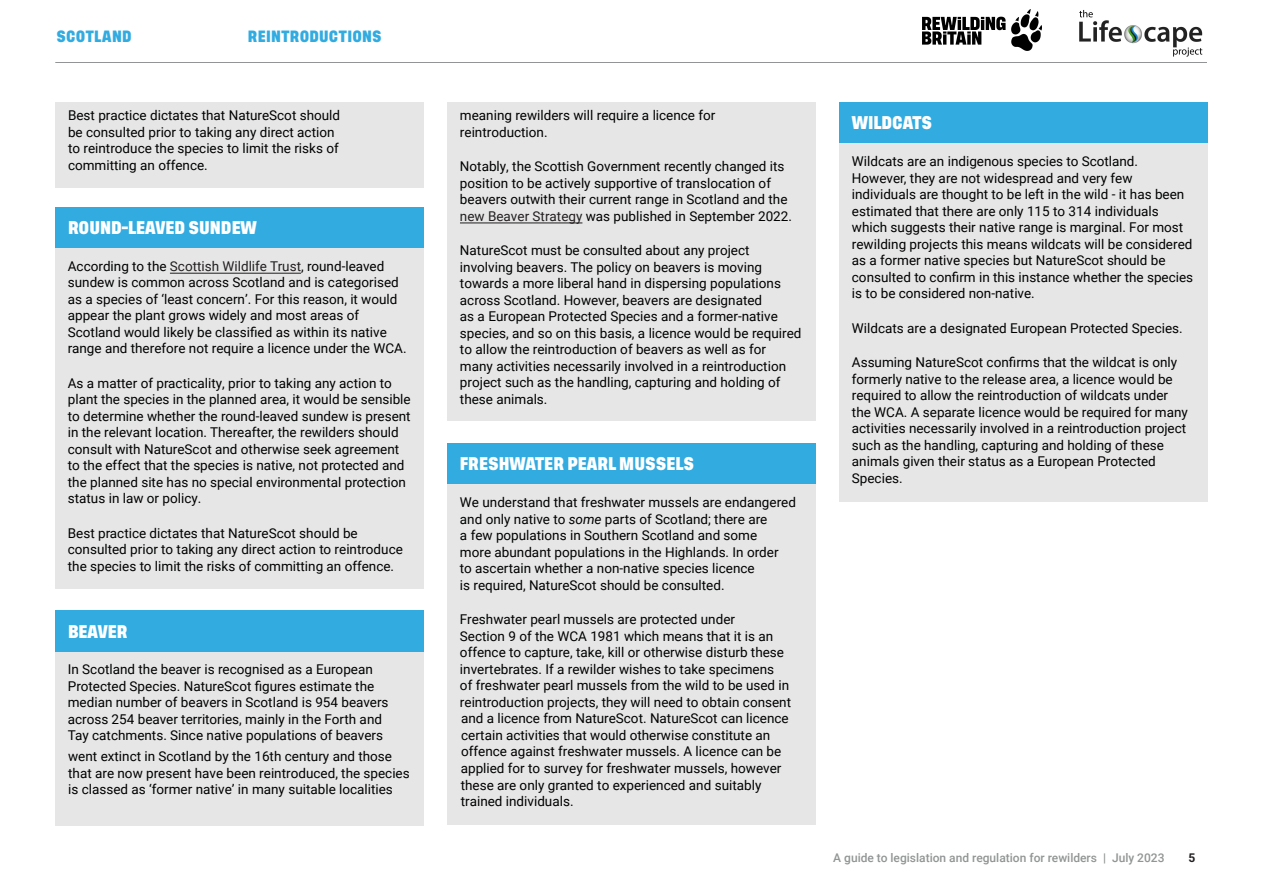
<style>
.page{position:relative;width:1263px;height:893px;background:#fff}
.page>*{position:absolute;margin:0;border:0;box-sizing:border-box;transform-origin:0 0}
.t1{font:13.5px/16.5px "Roboto";color:#000001}
.t2{font:600 13.5px "Tusker Grotesk 7600";color:#fff}
.t3{font:500 12px "Roboto";color:#929595}
.t4{font:600 12px "Tusker Grotesk 7600";letter-spacing:.02em;color:#32abe1}
.t5{font:600 12px "Tusker Grotesk 7600";letter-spacing:.04em;color:#32abe1}
.t6{font:700 12px "Roboto";color:#231f20}
.s1{color:#231f20}
.s2{font-style:italic}
</style>
<div class="page">
<hr style="left:55px;top:62px;width:1152px;height:1px;background:#929595">
<div style="left:55px;top:102px;width:369px;height:86px;background:#e5e6e5"></div>
<div style="left:55px;top:207px;width:369px;height:42px;background:#32abe1"></div>
<div style="left:55px;top:249px;width:369px;height:340px;background:#e5e6e5"></div>
<hr style="left:170px;top:273px;width:131px;height:1px;background:#231f20">
<div style="left:55px;top:611px;width:369px;height:41px;background:#32abe1"></div>
<div style="left:55px;top:652px;width:369px;height:174px;background:#e5e6e5"></div>
<div style="left:447px;top:102px;width:369px;height:319px;background:#e5e6e5"></div>
<hr style="left:460px;top:223px;width:122px;height:1px;background:#231f20">
<div style="left:447px;top:443px;width:369px;height:42px;background:#32abe1"></div>
<div style="left:447px;top:485px;width:369px;height:340px;background:#e5e6e5"></div>
<div style="left:839px;top:102px;width:369px;height:42px;background:#32abe1"></div>
<div style="left:839px;top:144px;width:369px;height:358px;background:#e5e6e5"></div>
<img style="left:923px;top:9px;width:118px;height:42px">
<img style="left:1079px;top:10px;width:124px;height:47px">
<p class="t5" style="left:56px;top:29px;width:77px">SCOTLAND</p>
<p class="t4" style="left:248px;top:29px;width:135px">REINTRODUCTIONS</p>
<p class="t1" style="left:68px;top:107px;width:274px">Best practice dictates that NatureScot should be consulted prior to taking any direct action to reintroduce the species to limit the risks of committing an offence.</p>
<p class="t2" style="left:68px;top:220px;width:190px">ROUND-LEAVED SUNDEW</p>
<p class="t1" style="left:68px;top:257px;width:340px">According to the <span class="s1">Scottish Wildlife Trust</span>, round-leaved sundew is common across Scotland and is categorised as a species of ‘least concern’. For this reason, it would appear the plant grows widely and most areas of Scotland would likely be classified as within its native range and therefore not require a licence under the WCA.</p>
<p class="t1" style="left:68px;top:374px;width:344px">As a matter of practicality, prior to taking any action to plant the species in the planned area, it would be sensible to determine whether the round-leaved sundew is present in the relevant location. Thereafter, the rewilders should consult with NatureScot and otherwise seek agreement to the effect that the species is native, not protected and the planned site has no special environmental protection status in law or policy.</p>
<p class="t1" style="left:68px;top:524px;width:337px">Best practice dictates that NatureScot should be consulted prior to taking any direct action to reintroduce the species to limit the risks of committing an offence.</p>
<p class="t2" style="left:68px;top:623px;width:61px">BEAVER</p>
<p class="t1" style="left:68px;top:661px;width:322px">In Scotland the beaver is recognised as a European Protected Species. NatureScot figures estimate the median number of beavers in Scotland is 954 beavers across 254 beaver territories, mainly in the Forth and Tay catchments. Since native populations of beavers</p>
<p class="t1" style="left:68px;top:747px;width:343px">went extinct in Scotland by the 16th century and those that are now present have been reintroduced, the species is classed as ‘former native’ in many suitable localities</p>
<p class="t1" style="left:460px;top:107px;width:257px">meaning rewilders will require a licence for reintroduction.</p>
<p class="t1" style="left:460px;top:158px;width:334px">Notably, the Scottish Government recently changed its position to be actively supportive of translocation of beavers outwith their current range in Scotland and the <span class="s1">new Beaver Strategy</span> was published in September 2022.</p>
<p class="t1" style="left:460px;top:242px;width:343px">NatureScot must be consulted about any project involving beavers. The policy on beavers is moving towards a more liberal hand in dispersing populations across Scotland. However, beavers are designated<br>as a European Protected Species and a former-native species, and so on this basis, a licence would be required to allow the reintroduction of beavers as well as for many activities necessarily involved in a reintroduction project such as the handling, capturing and holding of these animals.</p>
<p class="t2" style="left:460px;top:456px;width:235px">FRESHWATER PEARL MUSSELS</p>
<p class="t1" style="left:460px;top:494px;width:338px">We understand that freshwater mussels are endangered and only native to <span class="s2">some</span> parts of Scotland; there are<br>a few populations in Southern Scotland and some<br>more abundant populations in the Highlands. In order<br>to ascertain whether a non-native species licence<br>is required, NatureScot should be consulted.</p>
<p class="t1" style="left:460px;top:611px;width:333px">Freshwater pearl mussels are protected under<br>Section 9 of the WCA 1981 which means that it is an offence to capture, take, kill or otherwise disturb these invertebrates. If a rewilder wishes to take specimens<br>of freshwater pearl mussels from the wild to be used in reintroduction projects, they will need to obtain consent</p>
<p class="t1" style="left:461px;top:710px;width:329px">and a licence from NatureScot. NatureScot can licence certain activities that would otherwise constitute an offence against freshwater mussels. A licence can be applied for to survey for freshwater mussels, however these are only granted to experienced and suitably trained individuals.</p>
<p class="t2" style="left:852px;top:115px;width:82px">WILDCATS</p>
<p class="t1" style="left:852px;top:152px;width:343px">Wildcats are an indigenous species to Scotland.<br>However, they are not widespread and very few individuals are thought to be left in the wild - it has been estimated that there are only 115 to 314 individuals which suggests their native range is marginal. For most rewilding projects this means wildcats will be considered as a former native species but NatureScot should be consulted to confirm in this instance whether the species is to be considered non-native.</p>
<p class="t1" style="left:852px;top:319px;width:332px">Wildcats are a designated European Protected Species.</p>
<p class="t1" style="left:852px;top:353px;width:337px">Assuming NatureScot confirms that the wildcat is only formerly native to the release area, a licence would be required to allow the reintroduction of wildcats under the WCA. A separate licence would be required for many activities necessarily involved in a reintroduction project such as the handling, capturing and holding of these animals given their status as a European Protected Species.</p>
<p class="t3" style="left:833px;top:849px;width:333px">A guide to legislation and regulation for rewilders | July 2023</p>
<p class="t6" style="left:1188px;top:849px;width:8px">5</p>
</div>
